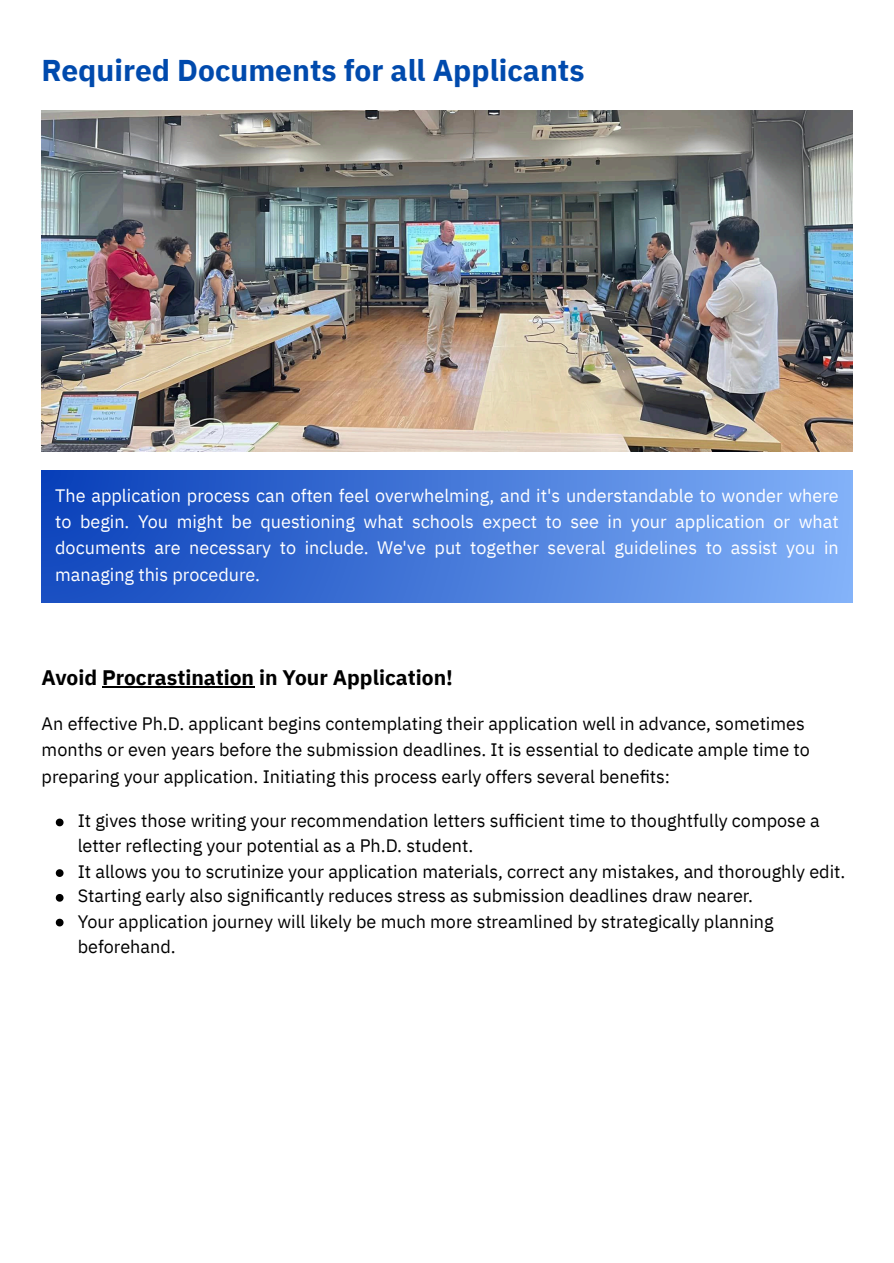
<style>
.page{position:relative;width:894px;height:1263px;background:#fff}
.page>*{position:absolute;margin:0;border:0;box-sizing:border-box;transform-origin:0 0}
.t1{font:700 30px "IBM Plex Sans";color:#004aad}
.t2{font:700 21px "IBM Plex Sans";color:#000}
.t3{font:18px/26.4px "IBM Plex Sans";color:#000}
.t4{font:18px/26.2px "IBM Plex Sans";color:#fff;text-align:justify}
</style>
<div class="page">
<hr style="left:102px;top:686px;width:152px;height:1px;background:#000">
<img style="left:42px;top:110px;width:810px;height:341px">
<div style="left:42px;top:470px;width:810px;height:133px;background:linear-gradient(to right,#0b42ba,#82b1f8)"></div>
<svg style="left:56px;top:819px;width:7px;height:7px"></svg>
<svg style="left:56px;top:869px;width:7px;height:8px"></svg>
<svg style="left:56px;top:894px;width:7px;height:8px"></svg>
<svg style="left:56px;top:919px;width:7px;height:7px"></svg>
<h3 class="t1" style="left:42px;top:50px;width:544px">Required Documents for all Applicants</h3>
<p class="t4" style="left:55px;top:482px;width:784px">The application process can often feel overwhelming, and it's understandable to wonder where to begin. You might be questioning what schools expect to see in your application or what documents are necessary to include. We've put together several guidelines to assist you in managing this procedure.</p>
<p class="t2" style="left:42px;top:664px;width:412px">Avoid Procrastination in Your Application!</p>
<p class="t3" style="left:42px;top:710px;width:769px">An effective Ph.D. applicant begins contemplating their application well in advance, sometimes months or even years before the submission deadlines. It is essential to dedicate ample time to preparing your application. Initiating this process early offers several benefits:</p>
<p class="t3" style="left:78px;top:808px;width:743px;line-height:24.8px">It gives those writing your recommendation letters sufficient time to thoughtfully compose a letter reflecting your potential as a Ph.D. student.</p>
<p class="t3" style="left:78px;top:858px;width:769px">It allows you to scrutinize your application materials, correct any mistakes, and thoroughly edit.</p>
<p class="t3" style="left:78px;top:882px;width:676px">Starting early also significantly reduces stress as submission deadlines draw nearer.</p>
<p class="t3" style="left:78px;top:909px;width:697px;line-height:24.8px">Your application journey will likely be much more streamlined by strategically planning beforehand.</p>
</div>
